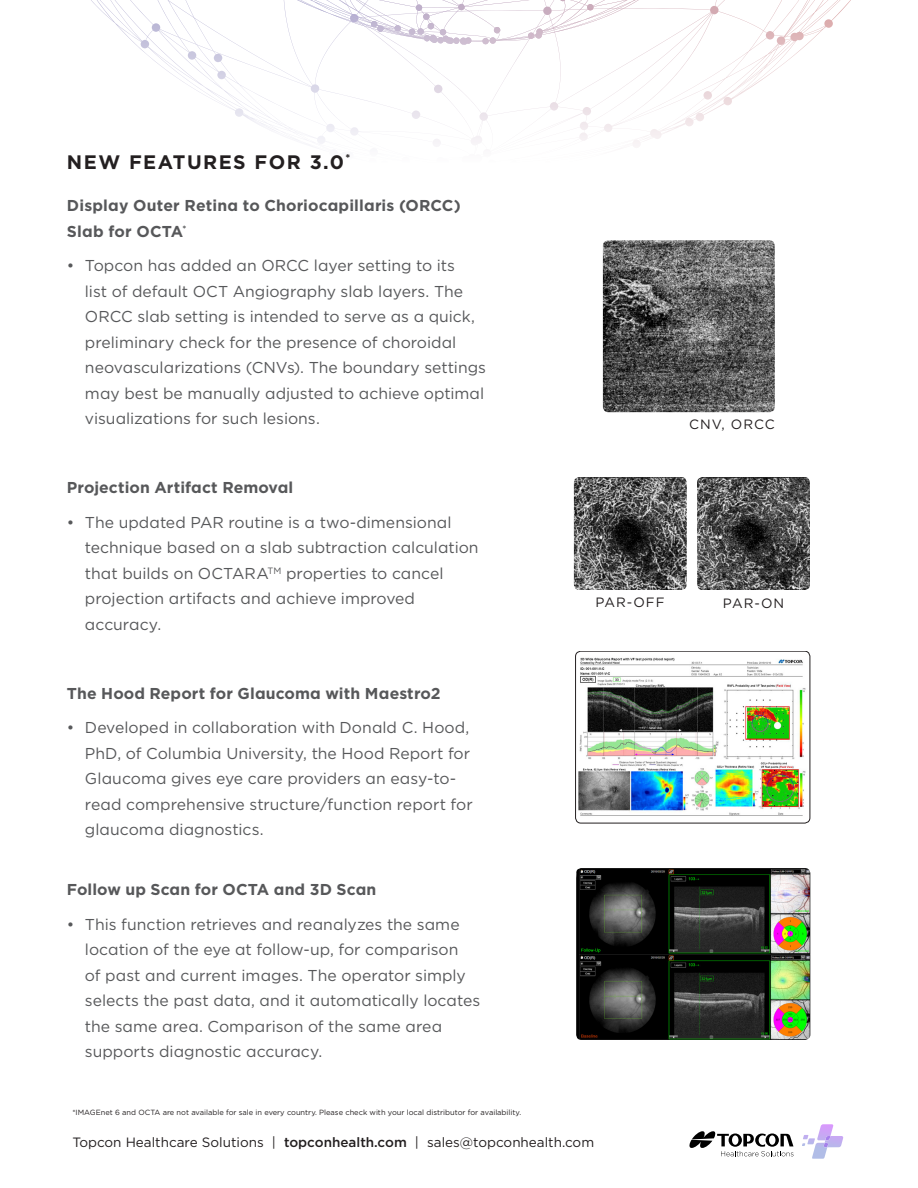
<style>
.page{position:relative;width:918px;height:1188px;background:#fff}
.page>*{position:absolute;margin:0;border:0;box-sizing:border-box;transform-origin:0 0}
.t1{font:700 19.5px "Gotham";letter-spacing:.075em;color:#231f20}
.t2{font:15.75px/25.5px "Gotham";color:#57585a}
.t3{font:700 15.75px/25.5px "Gotham";letter-spacing:.005em;color:#57585a}
.t4{font:13.5px "Gotham";color:#231f20}
.t5{font:7.5px "Gotham";color:#231f20}
.s1{font-weight:500}
</style>
<div class="page">
<svg style="left:689px;top:1131px;width:105px;height:25px"></svg>
<svg style="left:802px;top:1124px;width:41px;height:35px"></svg>
<img style="left:576px;top:868px;width:234px;height:172px">
<img style="left:577px;top:653px;width:233px;height:168px">
<div style="left:575px;top:651px;width:235px;height:172px;border:1px solid #231f20;border-radius:5px"></div>
<img style="left:603px;top:240px;width:172px;height:172px">
<img style="left:574px;top:477px;width:113px;height:113px">
<img style="left:697px;top:477px;width:113px;height:113px">
<p class="t1" style="left:67px;top:149px;width:285px">NEW FEATURES FOR 3.0<sup>*</sup></p>
<p class="t3" style="left:67px;top:193px;width:395px">Display Outer Retina to Choriocapillaris (ORCC)<br>Slab for OCTA<sup>*</sup></p>
<p class="t2" style="left:85px;top:253px;width:403px;text-indent:-18px">• Topcon has added an ORCC layer setting to its<br>list of default OCT Angiography slab layers. The ORCC slab setting is intended to serve as a quick, preliminary check for the presence of choroidal neovascularizations (CNVs). The boundary settings may best be manually adjusted to achieve optimal visualizations for such lesions.</p>
<p class="t3" style="left:67px;top:475px;width:228px">Projection Artifact Removal</p>
<p class="t2" style="left:85px;top:509px;width:395px;text-indent:-18px">• The updated PAR routine is a two-dimensional technique based on a slab subtraction calculation that builds on OCTARA<sup>TM</sup> properties to cancel projection artifacts and achieve improved accuracy.</p>
<p class="t3" style="left:67px;top:680px;width:375px">The Hood Report for Glaucoma with Maestro2</p>
<p class="t2" style="left:85px;top:715px;width:389px;text-indent:-18px">• Developed in collaboration with Donald C. Hood, PhD, of Columbia University, the Hood Report for Glaucoma gives eye care providers an easy-to&shy;read comprehensive structure/function report for glaucoma diagnostics.</p>
<p class="t3" style="left:67px;top:877px;width:311px">Follow up Scan for OCTA and 3D Scan</p>
<p class="t2" style="left:85px;top:911px;width:397px;text-indent:-18px">• This function retrieves and reanalyzes the same location of the eye at follow-up, for comparison<br>of past and current images. The operator simply selects the past data, and it automatically locates the same area. Comparison of the same area supports diagnostic accuracy.</p>
<p class="t5" style="left:72px;top:1107px;width:450px">*IMAGEnet 6 and OCTA are not available for sale in every country. Please check with your local distributor for availability.</p>
<p class="t4" style="left:689px;top:416px;width:87px">CNV, ORCC</p>
<p class="t4" style="left:595px;top:594px;width:71px">PAR-OFF</p>
<p class="t4" style="left:723px;top:594px;width:63px">PAR-ON</p>
<p class="t4" style="left:72px;top:1133px;width:523px">Topcon Healthcare Solutions | <span class="s1">topconhealth.com</span> | sales@topconhealth.com</p>
</div>
